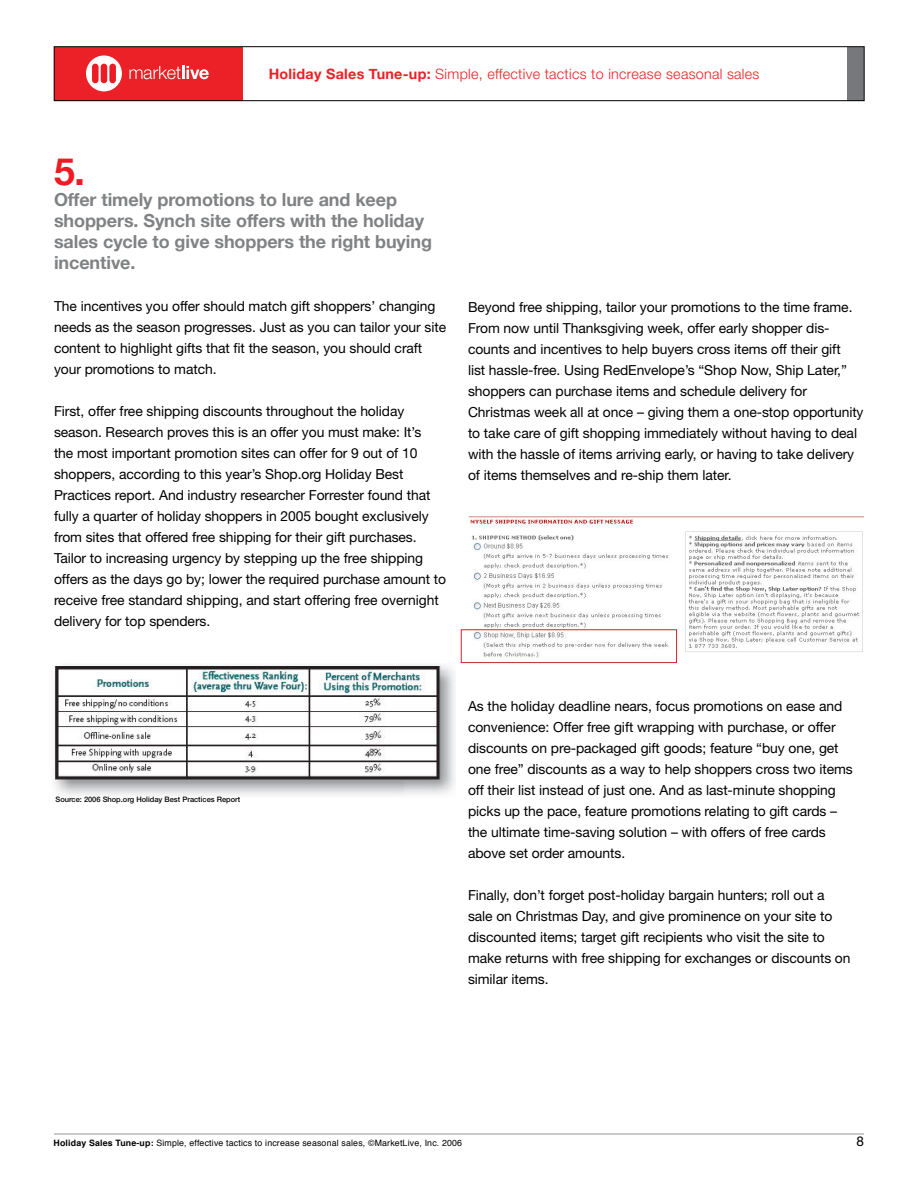
<style>
.page{position:relative;width:918px;height:1188px;background:#fff}
.page>*{position:absolute;margin:0;border:0;box-sizing:border-box;transform-origin:0 0}
.t1{font:700 37.5px "Helvetica Neue";color:#ed1c24}
.t2{font:700 18px/21px "Helvetica Neue";letter-spacing:-.005em;color:#808284}
.t3{font:300 14.4px "Helvetica Neue";letter-spacing:.02em;color:#ec2027}
.t4{font:13.8px/21px "Helvetica Neue";letter-spacing:-.005em;color:#000}
.t5{font:8.7px "Helvetica";letter-spacing:.02em;color:#000}
.t6{font:500 7.5px "Helvetica Neue";color:#000}
.s1{font-weight:700}
</style>
<div class="page">
<hr style="left:54px;top:1134px;width:810px;height:1px;background:#939598">
<div style="left:54px;top:47px;width:189px;height:54px;background:#ec2027"></div>
<div style="left:848px;top:47px;width:16px;height:54px;background:#76787b"></div>
<svg style="left:86px;top:55px;width:36px;height:36px"></svg>
<div style="left:101px;top:64px;width:6px;height:19px;background:#ed1c24;border-radius:3px"></div>
<div style="left:92px;top:64px;width:7px;height:19px;background:#ed1c24;border-radius:3px"></div>
<div style="left:109px;top:64px;width:7px;height:19px;background:#ed1c24;border-radius:3px"></div>
<svg style="left:130px;top:66px;width:79px;height:13px"></svg>
<div style="left:54px;top:46px;width:810px;height:55px;border:1px solid #000"></div>
<img style="left:52px;top:665px;width:403px;height:130px">
<img style="left:468px;top:517px;width:396px;height:147px">
<div style="left:461px;top:629px;width:216px;height:34px;border:1px solid #d2232a"></div>
<p class="t3" style="left:269px;top:65px;width:492px"><span class="s1">Holiday Sales Tune-up:</span> Simple, effective tactics to increase seasonal sales</p>
<h1 class="t1" style="left:54px;top:148px;width:33px">5.</h1>
<h2 class="t2" style="left:54px;top:189px;width:380px">Offer timely promotions to lure and keep shoppers. Synch site offers with the holiday sales cycle to give shoppers the right buying incentive.</h2>
<p class="t4" style="left:54px;top:295px;width:394px">The incentives you offer should match gift shoppers’ changing needs as the season progresses. Just as you can tailor your site content to highlight gifts that fit the season, you should craft your promotions to match.</p>
<p class="t4" style="left:54px;top:400px;width:394px">First, offer free shipping discounts throughout the holiday season. Research proves this is an offer you must make: It’s<br>the most important promotion sites can offer for 9 out of 10 shoppers, according to this year’s Shop.org Holiday Best Practices report. And industry researcher Forrester found that fully a quarter of holiday shoppers in 2005 bought exclusively from sites that offered free shipping for their gift purchases.<br>Tailor to increasing urgency by stepping up the free shipping offers as the days go by; lower the required purchase amount to receive free standard shipping, and start offering free overnight delivery for top spenders.</p>
<p class="t4" style="left:468px;top:297px;width:397px">Beyond free shipping, tailor your promotions to the time frame.<br>From now until Thanksgiving week, offer early shopper dis&shy;counts and incentives to help buyers cross items off their gift<br>list hassle-free. Using RedEnvelope’s “Shop Now, Ship Later,” shoppers can purchase items and schedule delivery for Christmas week all at once – giving them a one-stop opportunity to take care of gift shopping immediately without having to deal with the hassle of items arriving early, or having to take delivery of items themselves and re-ship them later.</p>
<p class="t6" style="left:56px;top:795px;width:186px">Source: 2006 Shop.org Holiday Best Practices Report</p>
<p class="t4" style="left:468px;top:696px;width:386px">As the holiday deadline nears, focus promotions on ease and convenience: Offer free gift wrapping with purchase, or offer discounts on pre-packaged gift goods; feature “buy one, get one free” discounts as a way to help shoppers cross two items off their list instead of just one. And as last-minute shopping picks up the pace, feature promotions relating to gift cards – the ultimate time-saving solution – with offers of free cards above set order amounts.</p>
<p class="t4" style="left:468px;top:885px;width:384px">Finally, don’t forget post-holiday bargain hunters; roll out a sale on Christmas Day, and give prominence on your site to discounted items; target gift recipients who visit the site to make returns with free shipping for exchanges or discounts on similar items.</p>
<p class="t5" style="left:54px;top:1135px;width:410px"><span class="s1">Holiday Sales Tune-up:</span> Simple, effective tactics to increase seasonal sales, ©MarketLive, Inc. 2006</p>
</div>
